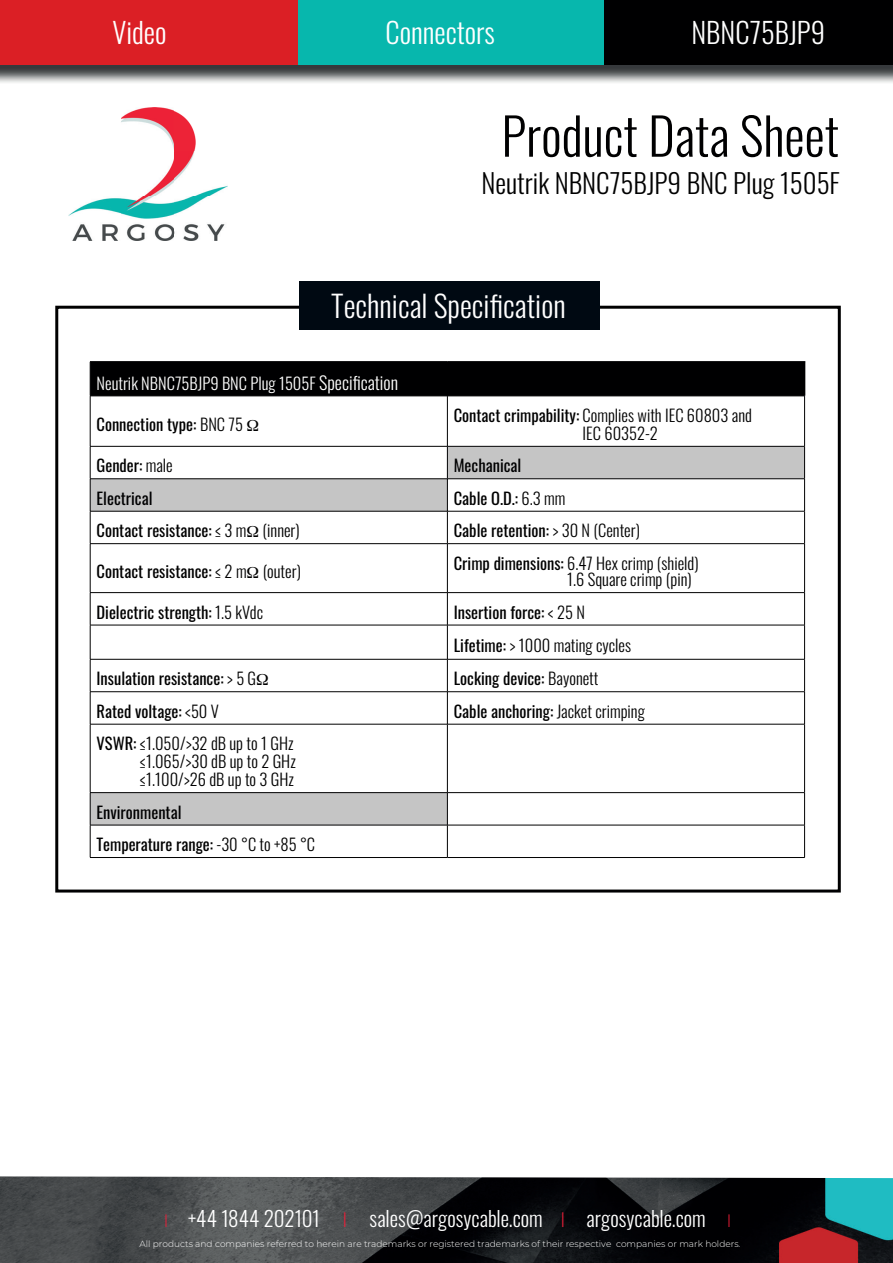
<style>
.page{position:relative;width:893px;height:1263px;background:#fff}
.page>*{position:absolute;margin:0;border:0;box-sizing:border-box;transform-origin:0 0}
.t1{font:300 51px "Oswald";color:#000001}
.t2{font:300 30px "Oswald";color:#fff}
.t3{font:300 28.5px "Oswald";color:#fff}
.t4{font:300 27px "Oswald";color:#000001}
.t5{font:300 21px "Oswald";color:#fff}
.t6{font:16.5px/33.3px "Oswald";color:#000001}
.t7{font:300 16.5px/18px "Oswald";color:#000001}
.t8{font:300 16.5px "Oswald";color:#fff}
.t9{font:300 9px "Montserrat";color:#fff}
.s1{font-size:18px}
.s2{font-weight:300}
.s3{font-weight:400}
.s4{font-family:"Montserrat";font-size:18px;color:#ed1e38}
.s5{font-family:"Montserrat";color:#ed1e38}
</style>
<div class="page">
<div style="left:55px;top:306px;width:786px;height:586px;border:3px solid #000001"></div>
<img style="left:68px;top:108px;width:159px;height:132px">
<img style="left:0;top:65px;width:893px;height:18px">
<div style="left:0;top:0;width:893px;height:65px;background:#db1f25"></div>
<div style="left:596px;top:0;width:297px;height:65px;background:#000001"></div>
<div style="left:298px;top:0;width:305px;height:65px;background:#07b7ad"></div>
<img style="left:0;top:1176px;width:893px;height:87px">
<div style="left:299px;top:281px;width:301px;height:48px;background:#000912"></div>
<div style="left:91px;top:362px;width:713px;height:34px;background:#000001"></div>
<svg style="left:91px;top:447px;width:713px;height:378px"></svg>
<hr style="left:90px;top:361px;width:357px;height:1px;background:#000001">
<hr style="left:90px;top:362px;width:1px;height:34px;background:#000001">
<hr style="left:447px;top:361px;width:358px;height:1px;background:#000001">
<hr style="left:90px;top:396px;width:357px;height:1px;background:#000001">
<hr style="left:90px;top:396px;width:1px;height:50px;background:#000001">
<hr style="left:90px;top:446px;width:357px;height:1px;background:#000001">
<hr style="left:90px;top:446px;width:1px;height:33px;background:#000001">
<hr style="left:447px;top:362px;width:1px;height:34px;background:#000001">
<hr style="left:804px;top:362px;width:1px;height:34px;background:#000001">
<hr style="left:90px;top:478px;width:357px;height:1px;background:#000001">
<hr style="left:90px;top:479px;width:1px;height:32px;background:#000001">
<hr style="left:90px;top:511px;width:357px;height:1px;background:#000001">
<hr style="left:90px;top:511px;width:1px;height:32px;background:#000001">
<hr style="left:90px;top:543px;width:357px;height:1px;background:#000001">
<hr style="left:90px;top:544px;width:1px;height:48px;background:#000001">
<hr style="left:90px;top:592px;width:357px;height:1px;background:#000001">
<hr style="left:90px;top:593px;width:1px;height:32px;background:#000001">
<hr style="left:90px;top:625px;width:357px;height:1px;background:#000001">
<hr style="left:90px;top:625px;width:1px;height:34px;background:#000001">
<hr style="left:90px;top:659px;width:357px;height:1px;background:#000001">
<hr style="left:90px;top:659px;width:1px;height:32px;background:#000001">
<hr style="left:90px;top:691px;width:357px;height:1px;background:#000001">
<hr style="left:90px;top:692px;width:1px;height:32px;background:#000001">
<hr style="left:90px;top:724px;width:357px;height:1px;background:#000001">
<hr style="left:90px;top:724px;width:1px;height:68px;background:#000001">
<hr style="left:90px;top:792px;width:357px;height:1px;background:#000001">
<hr style="left:90px;top:793px;width:1px;height:32px;background:#000001">
<hr style="left:90px;top:825px;width:357px;height:1px;background:#000001">
<hr style="left:90px;top:825px;width:1px;height:32px;background:#000001">
<hr style="left:90px;top:857px;width:357px;height:1px;background:#000001">
<hr style="left:447px;top:396px;width:358px;height:1px;background:#000001">
<hr style="left:447px;top:396px;width:1px;height:50px;background:#000001">
<hr style="left:804px;top:396px;width:1px;height:50px;background:#000001">
<hr style="left:447px;top:446px;width:358px;height:1px;background:#000001">
<hr style="left:447px;top:446px;width:1px;height:33px;background:#000001">
<hr style="left:804px;top:446px;width:1px;height:33px;background:#000001">
<hr style="left:447px;top:478px;width:358px;height:1px;background:#000001">
<hr style="left:447px;top:479px;width:1px;height:32px;background:#000001">
<hr style="left:804px;top:479px;width:1px;height:32px;background:#000001">
<hr style="left:447px;top:511px;width:358px;height:1px;background:#000001">
<hr style="left:447px;top:511px;width:1px;height:32px;background:#000001">
<hr style="left:804px;top:511px;width:1px;height:32px;background:#000001">
<hr style="left:447px;top:543px;width:358px;height:1px;background:#000001">
<hr style="left:447px;top:544px;width:1px;height:48px;background:#000001">
<hr style="left:804px;top:544px;width:1px;height:48px;background:#000001">
<hr style="left:447px;top:592px;width:358px;height:1px;background:#000001">
<hr style="left:447px;top:593px;width:1px;height:32px;background:#000001">
<hr style="left:804px;top:593px;width:1px;height:32px;background:#000001">
<hr style="left:447px;top:625px;width:358px;height:1px;background:#000001">
<hr style="left:447px;top:625px;width:1px;height:34px;background:#000001">
<hr style="left:804px;top:625px;width:1px;height:34px;background:#000001">
<hr style="left:447px;top:659px;width:358px;height:1px;background:#000001">
<hr style="left:447px;top:659px;width:1px;height:32px;background:#000001">
<hr style="left:804px;top:659px;width:1px;height:32px;background:#000001">
<hr style="left:447px;top:691px;width:358px;height:1px;background:#000001">
<hr style="left:447px;top:692px;width:1px;height:32px;background:#000001">
<hr style="left:804px;top:692px;width:1px;height:32px;background:#000001">
<hr style="left:447px;top:724px;width:358px;height:1px;background:#000001">
<hr style="left:447px;top:724px;width:1px;height:68px;background:#000001">
<hr style="left:804px;top:724px;width:1px;height:68px;background:#000001">
<hr style="left:447px;top:792px;width:358px;height:1px;background:#000001">
<hr style="left:447px;top:793px;width:1px;height:32px;background:#000001">
<hr style="left:804px;top:793px;width:1px;height:32px;background:#000001">
<hr style="left:447px;top:825px;width:358px;height:1px;background:#000001">
<hr style="left:447px;top:825px;width:1px;height:32px;background:#000001">
<hr style="left:804px;top:825px;width:1px;height:32px;background:#000001">
<hr style="left:447px;top:857px;width:358px;height:1px;background:#000001">
<svg style="left:247px;top:526px;width:11px;height:11px"></svg>
<svg style="left:247px;top:567px;width:11px;height:11px"></svg>
<svg style="left:257px;top:674px;width:11px;height:11px"></svg>
<h3 class="t3" style="left:112px;top:7px;width:56px">Video</h3>
<h3 class="t3" style="left:386px;top:7px;width:111px">Connectors</h3>
<h3 class="t3" style="left:691px;top:7px;width:135px">NBNC75BJP9</h3>
<h1 class="t1" style="left:501px;top:91px;width:339px">Product Data Sheet</h1>
<h3 class="t4" style="left:481px;top:159px;width:360px">Neutrik NBNC75BJP9 BNC Plug 1505F</h3>
<h2 class="t2" style="left:331px;top:280px;width:236px">Technical Specification</h2>
<p class="t8" style="left:97px;top:368px;width:303px">Neutrik NBNC75BJP9 BNC Plug 1505F <span class="s1">Specification</span></p>
<p class="t6" style="left:97px;top:406px;width:148px">Connection type: <span class="s2">BNC 75</span></p>
<p class="t7" style="left:583px;top:404px;width:171px;text-indent:-129px"><span class="s3">Contact crimpability:</span> Complies with IEC 60803 and<br>IEC 60352-2</p>
<p class="t6" style="left:97px;top:447px;width:78px">Gender: <span class="s2">male</span></p>
<p class="t6" style="left:454px;top:447px;width:69px">Mechanical</p>
<p class="t6" style="left:97px;top:480px;width:57px">Electrical</p>
<p class="t6" style="left:454px;top:480px;width:113px">Cable O.D.: <span class="s2">6.3 mm</span></p>
<p class="t6" style="left:97px;top:512px;width:205px">Contact resistance: <span class="s2">≤ 3 m (inner)</span></p>
<p class="t6" style="left:454px;top:512px;width:188px">Cable retention: <span class="s2">&gt; 30 N (Center)</span></p>
<p class="t6" style="left:97px;top:553px;width:206px">Contact resistance: <span class="s2">≤ 2 m (outer)</span></p>
<p class="t7" style="left:567px;top:553px;width:133px;line-height:16.5px;text-indent:-113px"><span class="s3">Crimp dimensions:</span> 6.47 Hex crimp (shield)<br>1.6 Square crimp (pin)</p>
<p class="t6" style="left:97px;top:594px;width:168px">Dielectric strength: <span class="s2">1.5 kVdc</span></p>
<p class="t6" style="left:454px;top:594px;width:179px">Insertion force: <span class="s2">&lt; 25 N<br></span>Lifetime: <span class="s2">&gt; 1000 mating cycles</span></p>
<p class="t6" style="left:97px;top:660px;width:161px">Insulation resistance: <span class="s2">&gt; 5 G</span></p>
<p class="t6" style="left:454px;top:660px;width:146px">Locking device: <span class="s2">Bayonett</span></p>
<p class="t6" style="left:97px;top:693px;width:124px">Rated voltage: <span class="s2">&lt;50 V</span></p>
<p class="t6" style="left:454px;top:693px;width:193px">Cable anchoring: <span class="s2">Jacket crimping</span></p>
<p class="t7" style="left:140px;top:733px;width:157px;text-indent:-43px"><span class="s3">VSWR:</span> ≤1.050/&gt;32 dB up to 1 GHz ≤1.065/&gt;30 dB up to 2 GHz ≤1.100/&gt;26 dB up to 3 GHz</p>
<p class="t6" style="left:97px;top:794px;width:220px;line-height:32.4px">Environmental<br>Temperature range: <span class="s2">-30 °C to +85 °C</span></p>
<p class="t5" style="left:164px;top:1200px;width:570px"><span class="s4">I</span> +44 1844 202101 <span class="s5">I</span> sales@argosycable.com <span class="s5">I</span> argosycable.com <span class="s4">I</span></p>
<p class="t9" style="left:139px;top:1237px;width:602px">All products and companies referred to herein are trademarks or registered trademarks of their respective companies or mark holders.</p>
</div>
